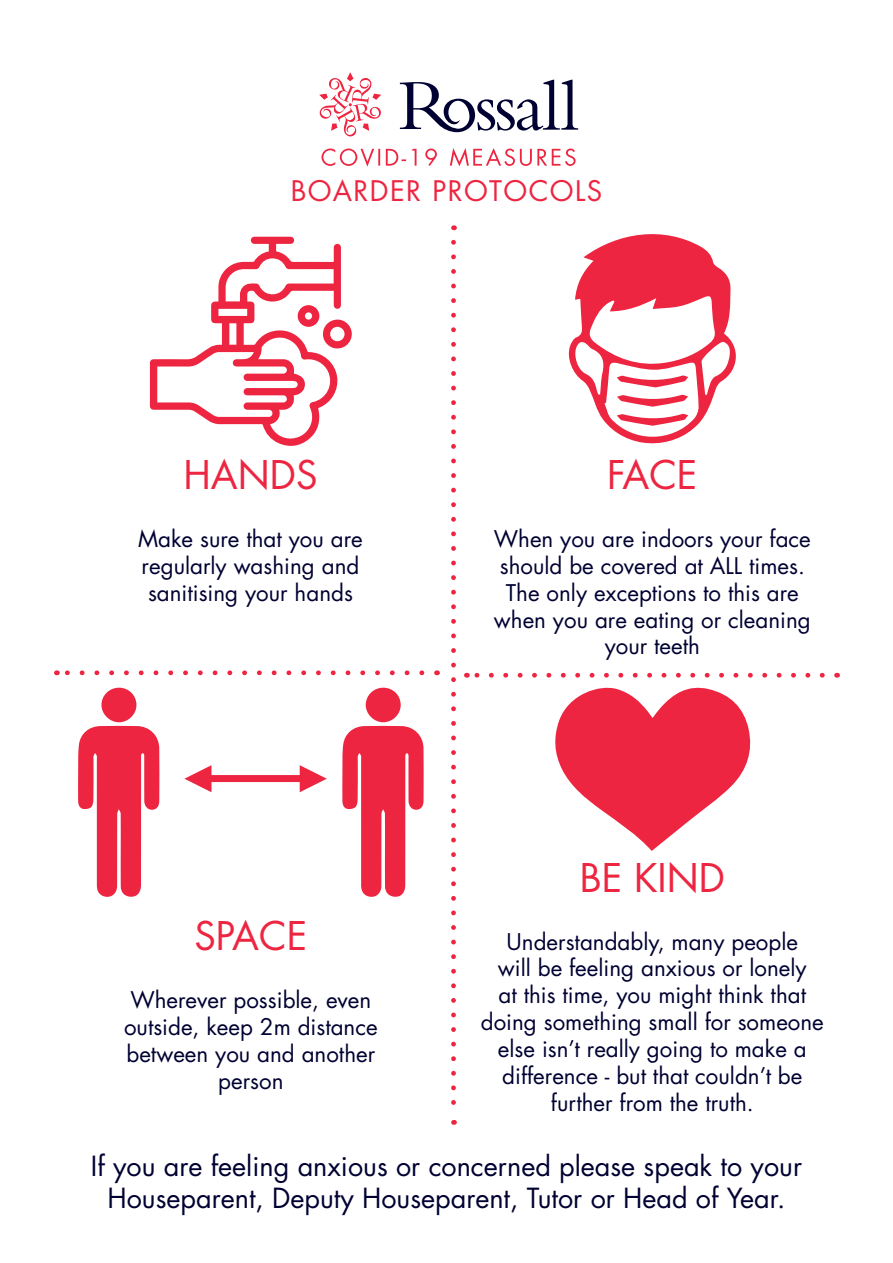
<style>
.page{position:relative;width:893px;height:1263px;background:#fff}
.page>*{position:absolute;margin:0;border:0;box-sizing:border-box;transform-origin:0 0}
.t1{font:38.4px "Futura Std";color:#ed2541}
.t2{font:27.6px "Futura Std";letter-spacing:.05em;color:#ed2541}
.t3{font:27px/32.4px "Futura Std";color:#000032;text-align:center}
.t4{font:22.35px/26.8px "Futura Std";color:#000032;text-align:center}
</style>
<div class="page">
<svg style="left:321px;top:148px;width:255px;height:19px"></svg>
<svg style="left:400px;top:80px;width:178px;height:52px"></svg>
<svg style="left:319px;top:72px;width:62px;height:65px"></svg>
<svg style="left:78px;top:726px;width:81px;height:171px"></svg>
<div style="left:101px;top:687px;width:36px;height:35px;background:#ed2541;border-radius:50%"></div>
<svg style="left:342px;top:726px;width:82px;height:171px"></svg>
<div style="left:366px;top:687px;width:35px;height:35px;background:#ed2541;border-radius:50%"></div>
<div style="left:198px;top:775px;width:110px;height:7px;background:#ed2541"></div>
<svg style="left:184px;top:765px;width:27px;height:27px"></svg>
<svg style="left:300px;top:765px;width:27px;height:27px"></svg>
<svg style="left:150px;top:237px;width:202px;height:209px"></svg>
<svg style="left:568px;top:234px;width:168px;height:210px"></svg>
<svg style="left:555px;top:687px;width:196px;height:164px"></svg>
<svg style="left:451px;top:242px;width:5px;height:883px"></svg>
<svg style="left:65px;top:670px;width:357px;height:5px"></svg>
<svg style="left:474px;top:673px;width:348px;height:5px"></svg>
<p class="t2" style="left:291px;top:173px;width:313px">BOARDER PROTOCOLS</p>
<p class="t1" style="left:183px;top:451px;width:135px">HANDS</p>
<p class="t4" style="left:138px;top:526px;width:226px;text-align:left">Make sure that you are regularly washing and sanitising your hands</p>
<p class="t1" style="left:194px;top:912px;width:114px">SPACE</p>
<p class="t4" style="left:124px;top:987px;width:255px">Wherever possible, even outside, keep 2m distance between you and another person</p>
<p class="t1" style="left:607px;top:451px;width:92px">FACE</p>
<p class="t4" style="left:494px;top:526px;width:319px">When you are indoors your face should be covered at ALL times.<br>The only exceptions to this are when you are eating or cleaning your teeth</p>
<p class="t1" style="left:580px;top:853px;width:147px">BE KIND</p>
<p class="t4" style="left:481px;top:928px;width:345px">Understandably, many people<br>will be feeling anxious or lonely<br>at this time, you might think that doing something small for someone else isn’t really going to make a difference - but that couldn’t be further from the truth.</p>
<p class="t3" style="left:91px;top:1150px;width:713px">If you are feeling anxious or concerned please speak to your<br>Houseparent, Deputy Houseparent, Tutor or Head of Year.</p>
</div>
